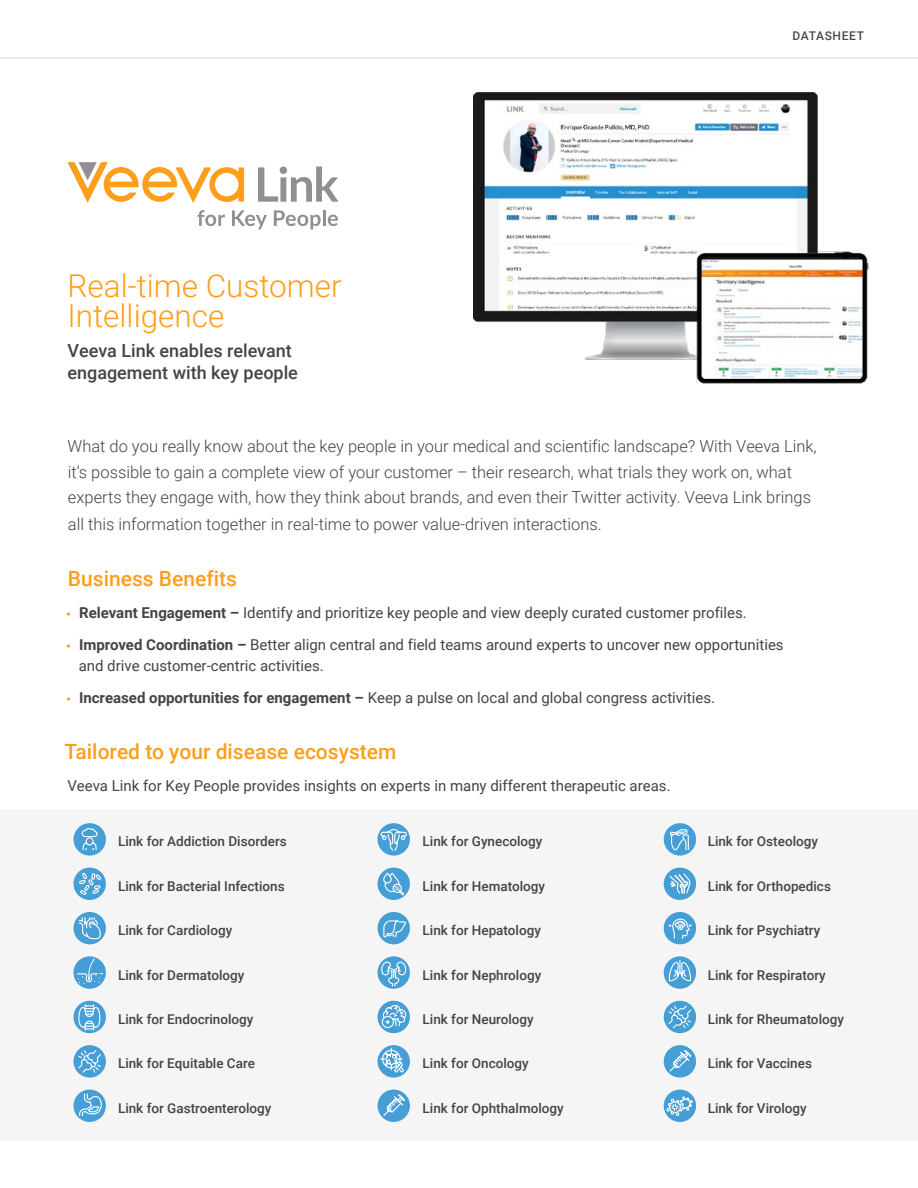
<style>
.page{position:relative;width:918px;height:1188px;background:#fff}
.page>*{position:absolute;margin:0;border:0;box-sizing:border-box;transform-origin:0 0}
.t1{font:300 31.5px/30px "Roboto";color:#ff9e1a}
.t2{font:500 21px "Roboto";color:#ff9e1a}
.t3{font:500 18px/22.5px "Roboto";color:#444}
.t4{font:300 16.5px/25.5px "Roboto";color:#444}
.t5{font:15px/21px "Roboto";color:#444}
.t6{font:500 13.5px "Roboto";color:#444}
.t7{font:500 12px "Roboto";letter-spacing:.055em;color:#4c4846}
.s1{font-family:"Myriad Pro";color:#ff9e1a}
.s2{font-weight:700}
</style>
<div class="page">
<hr style="left:0;top:58px;width:918px;height:1px;background:#d9d9d9">
<div style="left:0;top:809px;width:918px;height:331px;background:#f5f5f5"></div>
<div style="left:73px;top:823px;width:33px;height:33px;background:#459ed6;border-radius:50%"></div>
<svg style="left:81px;top:828px;width:17px;height:23px"></svg>
<div style="left:378px;top:823px;width:32px;height:33px;background:#459ed6;border-radius:50%"></div>
<svg style="left:380px;top:828px;width:27px;height:24px"></svg>
<div style="left:664px;top:823px;width:32px;height:33px;background:#459ed6;border-radius:50%"></div>
<svg style="left:669px;top:823px;width:20px;height:33px"></svg>
<div style="left:73px;top:868px;width:33px;height:32px;background:#459ed6;border-radius:50%"></div>
<svg style="left:78px;top:872px;width:24px;height:27px"></svg>
<div style="left:378px;top:868px;width:32px;height:32px;background:#459ed6;border-radius:50%"></div>
<svg style="left:383px;top:873px;width:22px;height:23px"></svg>
<div style="left:664px;top:868px;width:32px;height:32px;background:#459ed6;border-radius:50%"></div>
<svg style="left:669px;top:873px;width:22px;height:21px"></svg>
<div style="left:73px;top:912px;width:33px;height:32px;background:#459ed6;border-radius:50%"></div>
<svg style="left:78px;top:917px;width:23px;height:23px"></svg>
<div style="left:378px;top:912px;width:32px;height:32px;background:#459ed6;border-radius:50%"></div>
<svg style="left:383px;top:920px;width:27px;height:18px"></svg>
<div style="left:664px;top:912px;width:32px;height:32px;background:#459ed6;border-radius:50%"></div>
<svg style="left:667px;top:918px;width:26px;height:22px"></svg>
<svg style="left:73px;top:956px;width:33px;height:33px"></svg>
<svg style="left:76px;top:959px;width:26px;height:25px"></svg>
<div style="left:378px;top:956px;width:32px;height:33px;background:#459ed6;border-radius:50%"></div>
<svg style="left:381px;top:961px;width:26px;height:26px"></svg>
<div style="left:664px;top:956px;width:32px;height:33px;background:#459ed6;border-radius:50%"></div>
<svg style="left:668px;top:959px;width:24px;height:23px"></svg>
<div style="left:73px;top:1001px;width:33px;height:32px;background:#459ed6;border-radius:50%"></div>
<svg style="left:78px;top:1004px;width:23px;height:27px"></svg>
<div style="left:378px;top:1001px;width:32px;height:32px;background:#459ed6;border-radius:50%"></div>
<svg style="left:381px;top:1004px;width:26px;height:25px"></svg>
<div style="left:664px;top:1001px;width:32px;height:32px;background:#459ed6;border-radius:50%"></div>
<svg style="left:668px;top:1005px;width:24px;height:24px"></svg>
<svg style="left:73px;top:1045px;width:33px;height:33px"></svg>
<svg style="left:77px;top:1049px;width:25px;height:25px"></svg>
<svg style="left:378px;top:1045px;width:32px;height:33px"></svg>
<svg style="left:379px;top:1047px;width:26px;height:28px"></svg>
<div style="left:664px;top:1045px;width:32px;height:33px;background:#459ed6;border-radius:50%"></div>
<svg style="left:669px;top:1049px;width:23px;height:23px"></svg>
<div style="left:73px;top:1090px;width:33px;height:32px;background:#459ed6;border-radius:50%"></div>
<svg style="left:78px;top:1093px;width:25px;height:24px"></svg>
<div style="left:378px;top:1090px;width:32px;height:32px;background:#459ed6;border-radius:50%"></div>
<svg style="left:383px;top:1094px;width:23px;height:23px"></svg>
<div style="left:664px;top:1090px;width:32px;height:32px;background:#459ed6;border-radius:50%"></div>
<svg style="left:666px;top:1095px;width:28px;height:21px"></svg>
<img style="left:473px;top:92px;width:396px;height:292px">
<svg style="left:258px;top:167px;width:81px;height:35px"></svg>
<svg style="left:68px;top:162px;width:176px;height:41px"></svg>
<svg style="left:197px;top:210px;width:28px;height:16px"></svg>
<svg style="left:232px;top:210px;width:35px;height:19px"></svg>
<svg style="left:274px;top:210px;width:47px;height:19px"></svg>
<hr style="left:323px;top:210px;width:3px;height:16px;background:#918f91">
<svg style="left:328px;top:215px;width:10px;height:11px"></svg>
<h1 class="t1" style="left:68px;top:270px;width:276px">Real-time Customer<br>Intelligence</h1>
<h3 class="t3" style="left:68px;top:339px;width:232px">Veeva Link enables relevant engagement with key people</h3>
<p class="t7" style="left:792px;top:27px;width:73px">DATASHEET</p>
<p class="t4" style="left:68px;top:433px;width:751px">What do you really know about the key people in your medical and scientific landscape? With Veeva Link, it’s possible to gain a complete view of your customer – their research, what trials they work on, what experts they engage with, how they think about brands, and even their Twitter activity. Veeva Link brings</p>
<p class="t4" style="left:68px;top:511px;width:535px">all this information together in real-time to power value-driven interactions.</p>
<h2 class="t2" style="left:68px;top:564px;width:171px">Business Benefits</h2>
<p class="t5" style="left:66px;top:602px;width:682px"><span class="s1">•</span> <span class="s2">Relevant Engagement –</span> Identify and prioritize key people and view deeply curated customer profiles.</p>
<p class="t5" style="left:79px;top:634px;width:707px;text-indent:-12px"><span class="s1">•</span> <span class="s2">Improved Coordination –</span> Better align central and field teams around experts to uncover new opportunities and drive customer-centric activities.</p>
<p class="t5" style="left:66px;top:686px;width:650px"><span class="s1">•</span> <span class="s2">Increased opportunities for engagement –</span> Keep a pulse on local and global congress activities.</p>
<h2 class="t2" style="left:65px;top:737px;width:333px">Tailored to your disease ecosystem</h2>
<p class="t5" style="left:67px;top:775px;width:605px">Veeva Link for Key People provides insights on experts in many different therapeutic areas.</p>
<p class="t6" style="left:118px;top:832px;width:170px">Link for Addiction Disorders</p>
<p class="t6" style="left:423px;top:832px;width:121px">Link for Gynecology</p>
<p class="t6" style="left:708px;top:832px;width:112px">Link for Osteology</p>
<p class="t6" style="left:118px;top:877px;width:168px">Link for Bacterial Infections</p>
<p class="t6" style="left:423px;top:877px;width:124px">Link for Hematology</p>
<p class="t6" style="left:708px;top:877px;width:125px">Link for Orthopedics</p>
<p class="t6" style="left:118px;top:921px;width:116px">Link for Cardiology</p>
<p class="t6" style="left:423px;top:921px;width:120px">Link for Hepatology</p>
<p class="t6" style="left:708px;top:921px;width:114px">Link for Psychiatry</p>
<p class="t6" style="left:118px;top:965px;width:128px">Link for Dermatology</p>
<p class="t6" style="left:423px;top:965px;width:120px">Link for Nephrology</p>
<p class="t6" style="left:708px;top:965px;width:120px">Link for Respiratory</p>
<p class="t6" style="left:118px;top:1010px;width:137px">Link for Endocrinology</p>
<p class="t6" style="left:423px;top:1010px;width:113px">Link for Neurology</p>
<p class="t6" style="left:708px;top:1010px;width:138px">Link for Rheumatology</p>
<p class="t6" style="left:118px;top:1054px;width:139px">Link for Equitable Care</p>
<p class="t6" style="left:423px;top:1054px;width:108px">Link for Oncology</p>
<p class="t6" style="left:708px;top:1054px;width:106px">Link for Vaccines</p>
<p class="t6" style="left:118px;top:1099px;width:155px">Link for Gastroenterology</p>
<p class="t6" style="left:423px;top:1099px;width:143px">Link for Ophthalmology</p>
<p class="t6" style="left:708px;top:1099px;width:100px">Link for Virology</p>
</div>
